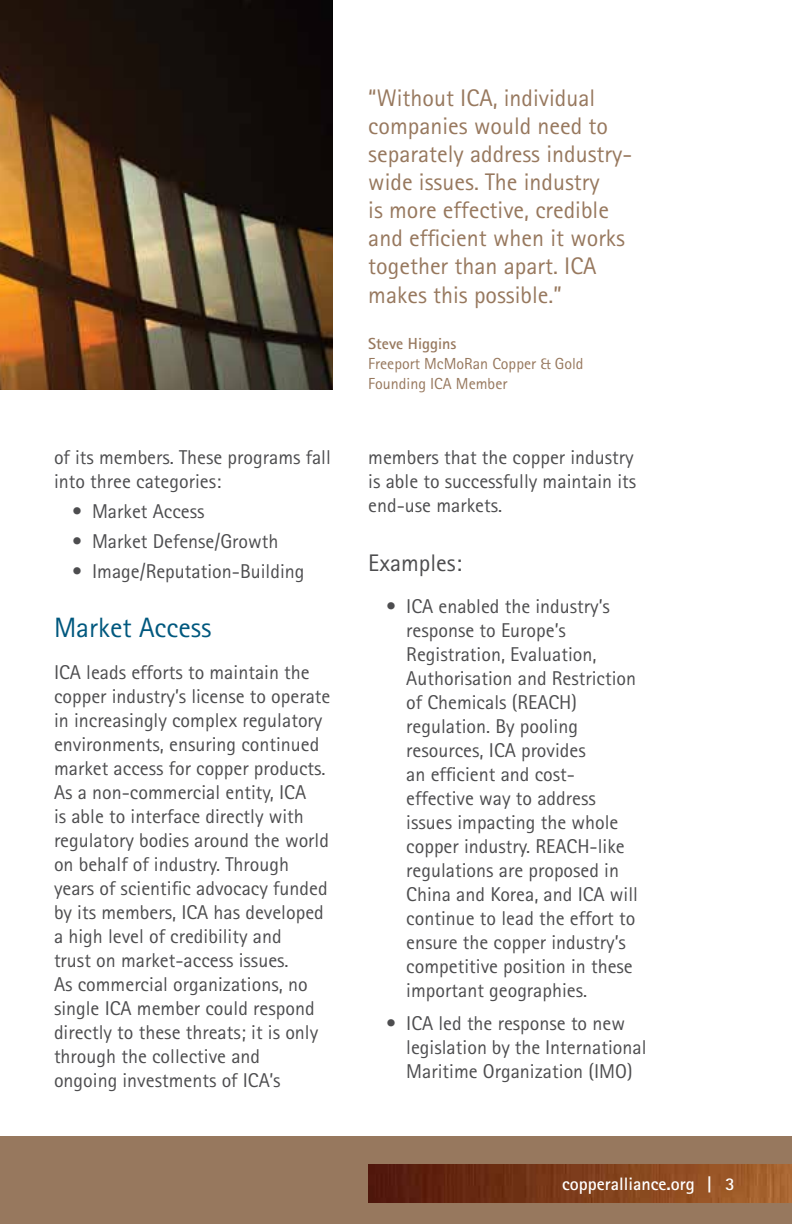
<style>
.page{position:relative;width:792px;height:1224px;background:#fff}
.page>*{position:absolute;margin:0;border:0;box-sizing:border-box;transform-origin:0 0}
.t1{font:28px "Rotis Sans Serif";color:#00587e}
.t2{font:24px/28px "Rotis Sans Serif";color:#97785e}
.t3{font:24px "Rotis Sans Serif";color:#4d4d4f}
.t4{font:20px/24px "Rotis Sans Serif";color:#4d4d4f}
.t5{font:700 18px "Rotis Sans Serif";color:#fff}
.t6{font:16px/20px "Rotis Sans Serif";color:#97785e}
.t7{font:700 16px "Rotis Sans Serif";color:#97785e}
</style>
<div class="page">
<div style="left:0;top:1136px;width:792px;height:88px;background:#97785e"></div>
<img style="left:368px;top:1165px;width:424px;height:37px">
<img style="left:0;top:0;width:332px;height:390px">
<p class="t4" style="left:54px;top:445px;width:278px">of its members. These programs fall into three categories:</p>
<p class="t4" style="left:72px;top:499px;width:134px">• Market Access</p>
<p class="t4" style="left:72px;top:529px;width:208px">• Market Defense/Growth</p>
<p class="t4" style="left:72px;top:559px;width:234px">• Image/Reputation-Building</p>
<h1 class="t1" style="left:54px;top:611px;width:159px">Market Access</h1>
<p class="t4" style="left:54px;top:660px;width:278px">ICA leads efforts to maintain the copper industry’s license to operate in increasingly complex regulatory environments, ensuring continued market access for copper products.<br>As a non-commercial entity, ICA<br>is able to interface directly with regulatory bodies around the world on behalf of industry. Through years of scientific advocacy funded by its members, ICA has developed a high level of credibility and<br>trust on market-access issues.<br>As commercial organizations, no single ICA member could respond directly to these threats; it is only through the collective and<br>ongoing investments of ICA’s</p>
<p class="t2" style="left:368px;top:84px;width:265px">“Without ICA, individual companies would need to separately address industry&shy;wide issues. The industry<br>is more effective, credible and efficient when it works together than apart. ICA makes this possible.”</p>
<p class="t7" style="left:368px;top:334px;width:90px">Steve Higgins</p>
<p class="t6" style="left:368px;top:354px;width:217px">Freeport McMoRan Copper &amp; Gold<br>Founding ICA Member</p>
<p class="t4" style="left:368px;top:445px;width:270px">members that the copper industry is able to successfully maintain its end-use markets.</p>
<p class="t3" style="left:368px;top:549px;width:95px">Examples:</p>
<p class="t4" style="left:406px;top:594px;width:233px;text-indent:-20px">• ICA enabled the industry’s response to Europe’s<br>Registration, Evaluation,<br>Authorisation and Restriction of Chemicals (REACH) regulation. By pooling resources, ICA provides<br>an efficient and cost&shy;effective way to address issues impacting the whole copper industry. REACH-like regulations are proposed in<br>China and Korea, and ICA will continue to lead the effort to ensure the copper industry’s competitive position in these important geographies.</p>
<p class="t4" style="left:406px;top:1011px;width:242px;text-indent:-20px">• ICA led the response to new legislation by the International<br>Maritime Organization (IMO)</p>
<p class="t5" style="left:562px;top:1173px;width:174px">copperalliance.org | 3</p>
</div>
